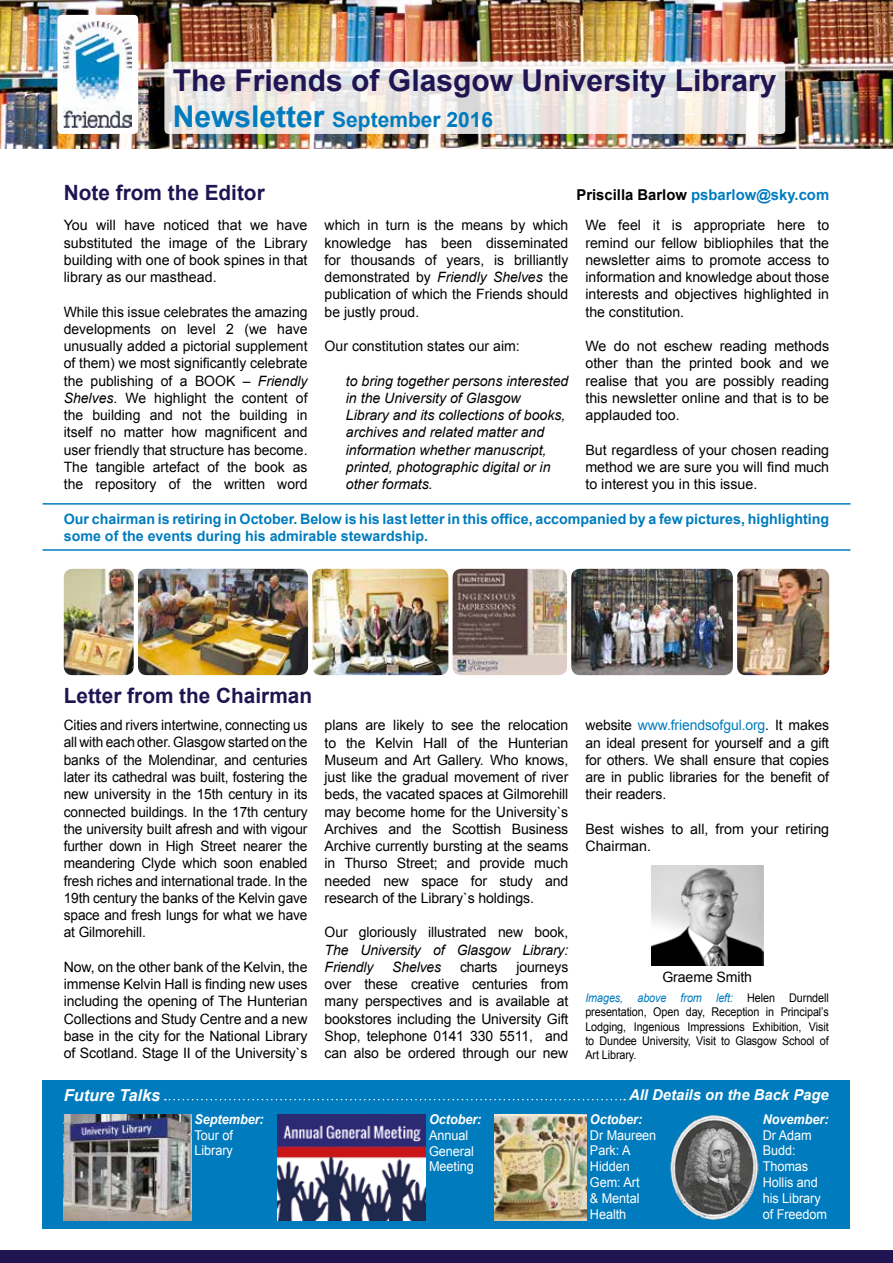
<style>
.page{position:relative;width:893px;height:1263px;background:#fff}
.page>*{position:absolute;margin:0;border:0;box-sizing:border-box;transform-origin:0 0}
.t1{font:700 30px "Arial";color:#211452}
.t2{font:700 21px "Arial";color:#211452}
.t3{font:700 21px "Arial";color:#007cbe}
.t4{font:italic 700 16.5px "Arial";color:#fff}
.t5{font:700 15px "Arial";color:#007cbe}
.t6{font:italic 700 15px "Arial";color:#fff}
.t7{font:14.25px/17.2px "Arial";color:#000;text-align:justify}
.t8{font:14.25px/17.2px "Arial";color:#000;text-align:justify;scale:.96 1}
.t9{font:italic 14.25px/17.2px "Arial";color:#000}
.t10{font:700 14.25px/17.2px "Arial";color:#007cbe}
.t11{font:13.5px/15.8px "Arial";letter-spacing:-.005em;color:#fff;scale:.94 1}
.t12{font:italic 700 13.5px "Arial";letter-spacing:-.005em;color:#fff;scale:.94 1}
.t13{font:12px/14.4px "Arial";letter-spacing:-.01em;color:#000;text-align:justify;scale:.9 1}
.s1{font-size:30px}
.s2{color:#000}
.s3{font-style:italic}
.s4{color:#007cbe}
.s5{font-style:italic;color:#007cbe}
</style>
<div class="page">
<img style="left:0;top:0;width:893px;height:149px">
<svg style="left:164px;top:62px;width:621px;height:72px"></svg>
<div style="left:57px;top:15px;width:81px;height:119px;background:#fff;border-radius:4px"></div>
<div style="left:0;top:1250px;width:893px;height:13px;background:#211452"></div>
<hr style="left:43px;top:549px;width:807px;height:2px;background:#007cbe">
<hr style="left:43px;top:503px;width:807px;height:2px;background:#007cbe">
<div style="left:43px;top:1080px;width:807px;height:149px;background:#007cbe"></div>
<img style="left:64px;top:1114px;width:127px;height:106px">
<img style="left:277px;top:1114px;width:149px;height:106px">
<img style="left:670px;top:1114px;width:89px;height:106px">
<img style="left:64px;top:21px;width:68px;height:107px">
<img style="left:64px;top:569px;width:70px;height:106px">
<img style="left:453px;top:569px;width:114px;height:106px">
<img style="left:571px;top:569px;width:162px;height:106px">
<img style="left:737px;top:569px;width:92px;height:106px">
<img style="left:138px;top:569px;width:170px;height:106px">
<img style="left:312px;top:569px;width:136px;height:106px">
<img style="left:651px;top:865px;width:112px;height:100px">
<img style="left:495px;top:1114px;width:92px;height:106px">
<svg style="left:165px;top:1099px;width:460px;height:1px"></svg>
<h1 class="t1" style="left:173px;top:61px;width:605px">The Friends of Glasgow University Library</h1>
<h2 class="t3" style="left:173px;top:106px;width:322px"><span class="s1">Newsletter</span> September 2016</h2>
<h2 class="t2" style="left:64px;top:179px;width:202px">Note from the Editor</h2>
<p class="t5" style="left:576px;top:185px;width:254px"><span class="s2">Priscilla Barlow</span> psbarlow@sky.com</p>
<p class="t7" style="left:64px;top:217px;width:245px">You will have noticed that we have substituted the image of the Library building with one of book spines in that library as our masthead.</p>
<p class="t7" style="left:64px;top:303px;width:245px">While this issue celebrates the amazing developments on level 2 (we have unusually added a pictorial supplement of them) we most significantly celebrate the publishing of a BOOK – <span class="s3">Friendly Shelves</span>. We highlight the content of the building and not the building in itself no matter how magnificent and user friendly that structure has become.<br>The tangible artefact of the book as the repository of the written word</p>
<p class="t7" style="left:585px;top:217px;width:245px">We feel it is appropriate here to remind our fellow bibliophiles that the newsletter aims to promote access to information and knowledge about those interests and objectives highlighted in the constitution.</p>
<p class="t7" style="left:585px;top:338px;width:245px">We do not eschew reading methods other than the printed book and we realise that you are possibly reading this newsletter online and that is to be applauded too.</p>
<p class="t7" style="left:585px;top:441px;width:245px">But regardless of your chosen reading method we are sure you will find much to interest you in this issue.</p>
<p class="t10" style="left:64px;top:510px;width:767px">Our chairman is retiring in October. Below is his last letter in this office, accompanied by a few pictures, highlighting some of the events during his admirable stewardship.</p>
<p class="t7" style="left:325px;top:217px;width:245px">which in turn is the means by which knowledge has been disseminated for thousands of years, is brilliantly demonstrated by <span class="s3">Friendly Shelves</span> the publication of which the Friends should be justly proud.</p>
<p class="t7" style="left:325px;top:338px;width:197px">Our constitution states our aim:</p>
<p class="t9" style="left:346px;top:372px;width:224px">to bring together persons interested in the University of Glasgow<br>Library and its collections of books, archives and related matter and information whether manuscript, printed, photographic digital or in other formats.</p>
<h2 class="t2" style="left:64px;top:682px;width:250px">Letter from the Chairman</h2>
<p class="t8" style="left:64px;top:717px;width:255px">Cities and rivers intertwine, connecting us all with each other. Glasgow started on the banks of the Molendinar, and centuries later its cathedral was built, fostering the new university in the 15th century in its connected buildings. In the 17th century the university built afresh and with vigour further down in High Street nearer the meandering Clyde which soon enabled fresh riches and international trade. In the 19th century the banks of the Kelvin gave space and fresh lungs for what we have at Gilmorehill.</p>
<p class="t7" style="left:64px;top:958px;width:245px">Now, on the other bank of the Kelvin, the immense Kelvin Hall is finding new uses including the opening of The Hunterian Collections and Study Centre and a new base in the city for the National Library of Scotland. Stage II of the University`s</p>
<p class="t7" style="left:325px;top:717px;width:245px">plans are likely to see the relocation to the Kelvin Hall of the Hunterian Museum and Art Gallery. Who knows, just like the gradual movement of river beds, the vacated spaces at Gilmorehill may become home for the University`s Archives and the Scottish Business Archive currently bursting at the seams in Thurso Street; and provide much needed new space for study and research of the Library`s holdings.</p>
<p class="t7" style="left:325px;top:924px;width:245px">Our gloriously illustrated new book,</p>
<p class="t9" style="left:325px;top:941px;width:245px">The University of Glasgow Library:<br>Friendly</p>
<p class="t9" style="left:392px;top:958px;width:51px">Shelves</p>
<p class="t7" style="left:460px;top:958px;width:39px">charts</p>
<p class="t7" style="left:325px;top:958px;width:245px;text-indent:192px">journeys over these creative centuries from many perspectives and is available at bookstores including the University Gift Shop, telephone 0141 330 5511, and can also be ordered through our new</p>
<p class="t7" style="left:585px;top:717px;width:245px">website <span class="s4">www.friendsofgul.org</span>. It makes an ideal present for yourself and a gift for others. We shall ensure that copies are in public libraries for the benefit of their readers.</p>
<p class="t7" style="left:585px;top:820px;width:245px">Best wishes to all, from your retiring<br>Chairman.</p>
<p class="t7" style="left:662px;top:969px;width:91px">Graeme Smith</p>
<p class="t13" style="left:585px;top:990px;width:272px"><span class="s5">Images, above from left:</span> Helen Durndell presentation, Open day, Reception in Principal’s Lodging, Ingenious Impressions Exhibition, Visit to Dundee University, Visit to Glasgow School of Art Library.</p>
<p class="t4" style="left:64px;top:1084px;width:98px">Future Talks</p>
<p class="t6" style="left:629px;top:1084px;width:201px">All Details on the Back Page</p>
<p class="t12" style="left:195px;top:1110px;width:75px">September:</p>
<p class="t11" style="left:195px;top:1127px;width:42px">Tour of<br>Library</p>
<p class="t12" style="left:429px;top:1110px;width:57px">October:</p>
<p class="t11" style="left:429px;top:1127px;width:49px">Annual<br>General<br>Meeting</p>
<p class="t12" style="left:590px;top:1110px;width:57px">October:</p>
<p class="t11" style="left:590px;top:1127px;width:72px">Dr Maureen<br>Park: A<br>Hidden<br>Gem: Art<br>&amp; Mental<br>Health</p>
<p class="t12" style="left:763px;top:1110px;width:71px">November:</p>
<p class="t11" style="left:763px;top:1127px;width:70px">Dr Adam<br>Budd:<br>Thomas<br>Hollis and his Library of Freedom</p>
</div>
